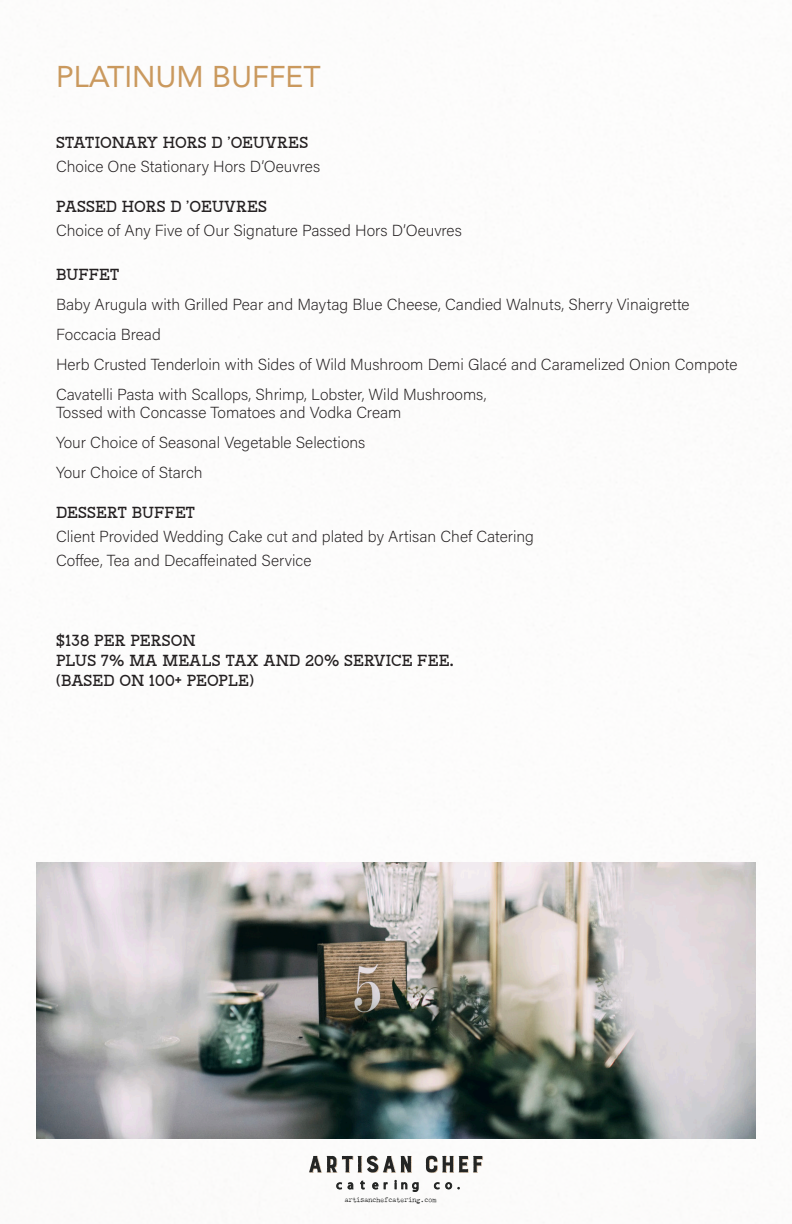
<style>
.page{position:relative;width:792px;height:1224px;background:#fff}
.page>*{position:absolute;margin:0;border:0;box-sizing:border-box;transform-origin:0 0}
.Header1{font:30px "Avenir";color:#ca995e}
.t1{font:200 16px "Acumin Pro";color:#231f20}
.SubHead_1{font:16px "Neilvard Four";letter-spacing:-.01em;color:#231f20}
.t2{font:12.6px "Myriad Pro";letter-spacing:.415em;color:#242524}
.t3{font:12.6px "Myriad Pro";letter-spacing:.45em;color:#242524}
.t4{font:6.6px "Chandler 42";color:#242524}
</style>
<div class="page">
<img style="left:36px;top:862px;width:720px;height:277px">
<svg style="left:309px;top:1156px;width:103px;height:17px"></svg>
<svg style="left:426px;top:1156px;width:57px;height:17px"></svg>
<p class="Header1" style="left:56px;top:52px;width:266px">PLATINUM BUFFET</p>
<p class="SubHead_1" style="left:56px;top:131px;width:254px">STATIONARY HORS D ’OEUVRES</p>
<p class="t1" style="left:56px;top:155px;width:266px">Choice One Stationary Hors D’Oeuvres</p>
<p class="SubHead_1" style="left:56px;top:195px;width:213px">PASSED HORS D ’OEUVRES</p>
<p class="t1" style="left:56px;top:219px;width:407px">Choice of Any Five of Our Signature Passed Hors D’Oeuvres</p>
<p class="SubHead_1" style="left:56px;top:263px;width:65px">BUFFET</p>
<p class="t1" style="left:56px;top:293px;width:635px">Baby Arugula with Grilled Pear and Maytag Blue Cheese, Candied Walnuts, Sherry Vinaigrette</p>
<p class="t1" style="left:56px;top:323px;width:106px">Foccacia Bread</p>
<p class="t1" style="left:56px;top:353px;width:683px">Herb Crusted Tenderloin with Sides of Wild Mushroom Demi Glacé and Caramelized Onion Compote</p>
<p class="t1" style="left:56px;top:383px;width:432px">Cavatelli Pasta with Scallops, Shrimp, Lobster, Wild Mushrooms,</p>
<p class="t1" style="left:56px;top:401px;width:347px">Tossed with Concasse Tomatoes and Vodka Cream</p>
<p class="t1" style="left:56px;top:431px;width:311px">Your Choice of Seasonal Vegetable Selections</p>
<p class="t1" style="left:56px;top:461px;width:148px">Your Choice of Starch</p>
<p class="SubHead_1" style="left:56px;top:501px;width:141px">DESSERT BUFFET</p>
<p class="t1" style="left:56px;top:525px;width:479px">Client Provided Wedding Cake cut and plated by Artisan Chef Catering</p>
<p class="t1" style="left:56px;top:549px;width:257px">Coffee, Tea and Decaffeinated Service</p>
<p class="SubHead_1" style="left:56px;top:629px;width:141px">$138 PER PERSON</p>
<p class="SubHead_1" style="left:56px;top:649px;width:399px">PLUS 7% MA MEALS TAX AND 20% SERVICE FEE.</p>
<p class="SubHead_1" style="left:56px;top:669px;width:200px">(BASED ON 100+ PEOPLE)</p>
<p class="t2" style="left:336px;top:1177px;width:84px">cat ering</p>
<p class="t3" style="left:434px;top:1177px;width:27px">co.</p>
<p class="t4" style="left:345px;top:1195px;width:93px">artisanchefcatering.com</p>
</div>
